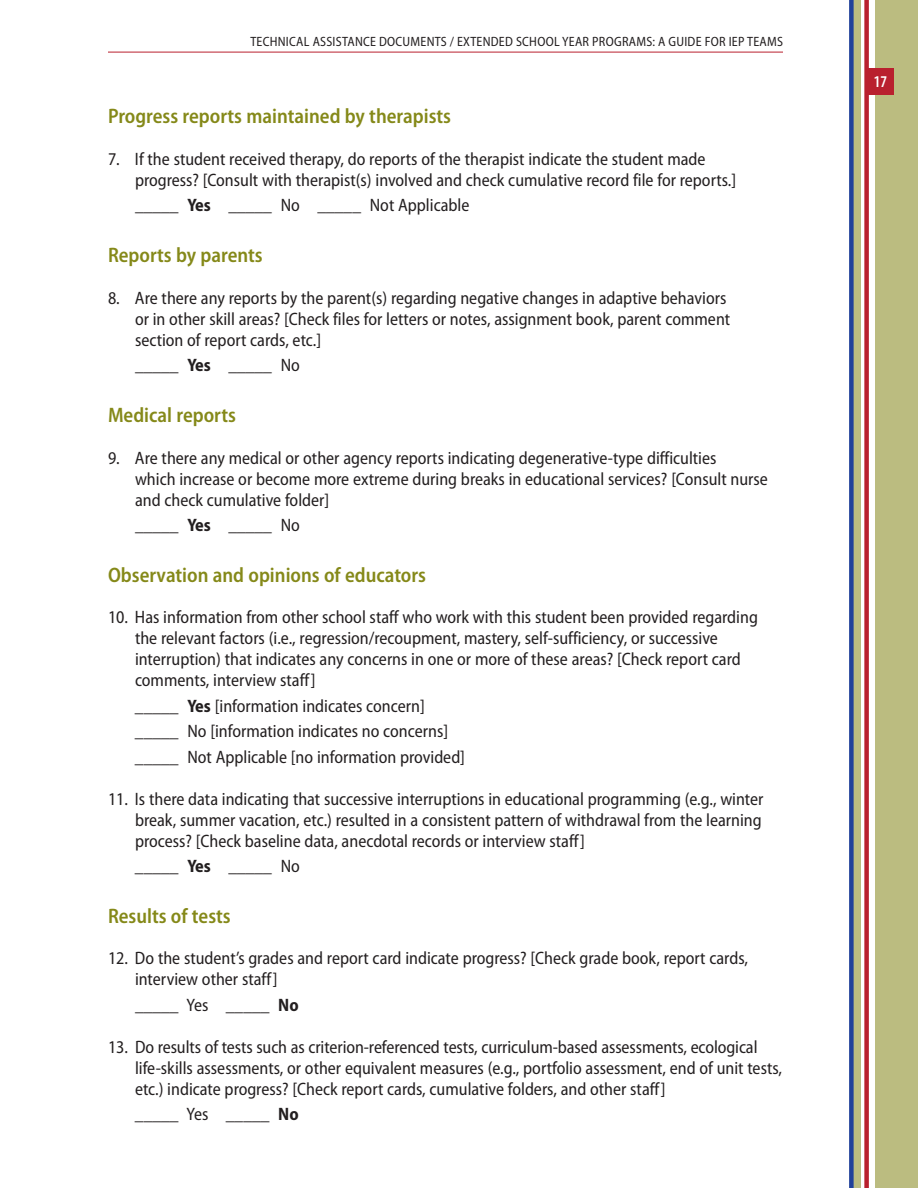
<style>
.page{position:relative;width:918px;height:1188px;background:#fff}
.page>*{position:absolute;margin:0;border:0;box-sizing:border-box;transform-origin:0 0}
.Headings_-_Level_2b{font:600 semi-condensed 21px "Myriad Pro";color:#858919}
.Text{font:semi-condensed 18px/21px "Myriad Pro";color:#231f20}
.t1{font:600 condensed 16.5px "Myriad Pro";color:#fff}
.t2{font:semi-condensed 13.5px "Myriad Pro";letter-spacing:.02em;color:#231f20}
.s1{font-weight:700}
</style>
<div class="page">
<svg style="left:849px;top:0;width:69px;height:1188px;background:#a5aa83"></svg>
<div style="left:862px;top:0;width:13px;height:1188px;background:#fff"></div>
<div style="left:867px;top:68px;width:27px;height:27px;background:#b9202e"></div>
<div style="left:864px;top:0;width:5px;height:1188px;background:#b9202e"></div>
<hr style="left:108px;top:52px;width:675px;height:1px;background:#b9202e">
<p class="t2" style="left:250px;top:34px;width:534px">TECHNICAL ASSISTANCE DOCUMENTS / EXTENDED SCHOOL YEAR PROGRAMS: A GUIDE FOR IEP TEAMS</p>
<h2 class="Headings_-_Level_2b" style="left:108px;top:105px;width:345px">Progress reports maintained by therapists</h2>
<p class="Text" style="left:135px;top:149px;width:603px;text-indent:-27px">7. If the student received therapy, do reports of the therapist indicate the student made progress? [Consult with therapist(s) involved and check cumulative record file for reports.]</p>
<p class="Text" style="left:135px;top:195px;width:336px">_____ <span class="s1">Yes</span> _____ No _____ Not Applicable</p>
<h2 class="Headings_-_Level_2b" style="left:108px;top:243px;width:156px">Reports by parents</h2>
<p class="Text" style="left:135px;top:288px;width:597px;text-indent:-27px">8. Are there any reports by the parent(s) regarding negative changes in adaptive behaviors or in other skill areas? [Check files for letters or notes, assignment book, parent comment section of report cards, etc.]</p>
<p class="Text" style="left:135px;top:355px;width:166px">_____ <span class="s1">Yes</span> _____ No</p>
<h2 class="Headings_-_Level_2b" style="left:108px;top:403px;width:130px">Medical reports</h2>
<p class="Text" style="left:135px;top:447px;width:634px;text-indent:-27px">9. Are there any medical or other agency reports indicating degenerative-type difficulties<br>which increase or become more extreme during breaks in educational services? [Consult nurse and check cumulative folder]</p>
<p class="Text" style="left:135px;top:515px;width:166px">_____ <span class="s1">Yes</span> _____ No</p>
<h2 class="Headings_-_Level_2b" style="left:108px;top:563px;width:320px">Observation and opinions of educators</h2>
<p class="Text" style="left:135px;top:607px;width:624px;text-indent:-27px">10. Has information from other school staff who work with this student been provided regarding the relevant factors (i.e., regression/recoupment, mastery, self-sufficiency, or successive interruption) that indicates any concerns in one or more of these areas? [Check report card comments, interview staff]</p>
<p class="Text" style="left:135px;top:696px;width:291px">_____ <span class="s1">Yes</span> [information indicates concern]</p>
<p class="Text" style="left:135px;top:721px;width:315px">_____ No [information indicates no concerns]</p>
<p class="Text" style="left:135px;top:747px;width:332px">_____ Not Applicable [no information provided]</p>
<p class="Text" style="left:135px;top:788px;width:630px;text-align:justify;text-indent:-27px">11. Is there data indicating that successive interruptions in educational programming (e.g., winter break, summer vacation, etc.) resulted in a consistent pattern of withdrawal from the learning process? [Check baseline data, anecdotal records or interview staff]</p>
<p class="Text" style="left:135px;top:856px;width:166px">_____ <span class="s1">Yes</span> _____ No</p>
<h2 class="Headings_-_Level_2b" style="left:108px;top:904px;width:124px">Results of tests</h2>
<p class="Text" style="left:135px;top:948px;width:615px;text-indent:-27px">12. Do the student’s grades and report card indicate progress? [Check grade book, report cards, interview other staff]</p>
<p class="Text" style="left:135px;top:995px;width:165px">_____ Yes _____ <span class="s1">No</span></p>
<p class="Text" style="left:135px;top:1036px;width:649px;text-indent:-27px">13. Do results of tests such as criterion-referenced tests, curriculum-based assessments, ecological life-skills assessments, or other equivalent measures (e.g., portfolio assessment, end of unit tests, etc.) indicate progress? [Check report cards, cumulative folders, and other staff]</p>
<p class="Text" style="left:135px;top:1104px;width:165px">_____ Yes _____ <span class="s1">No</span></p>
<p class="t1" style="left:874px;top:73px;width:15px">17</p>
</div>
